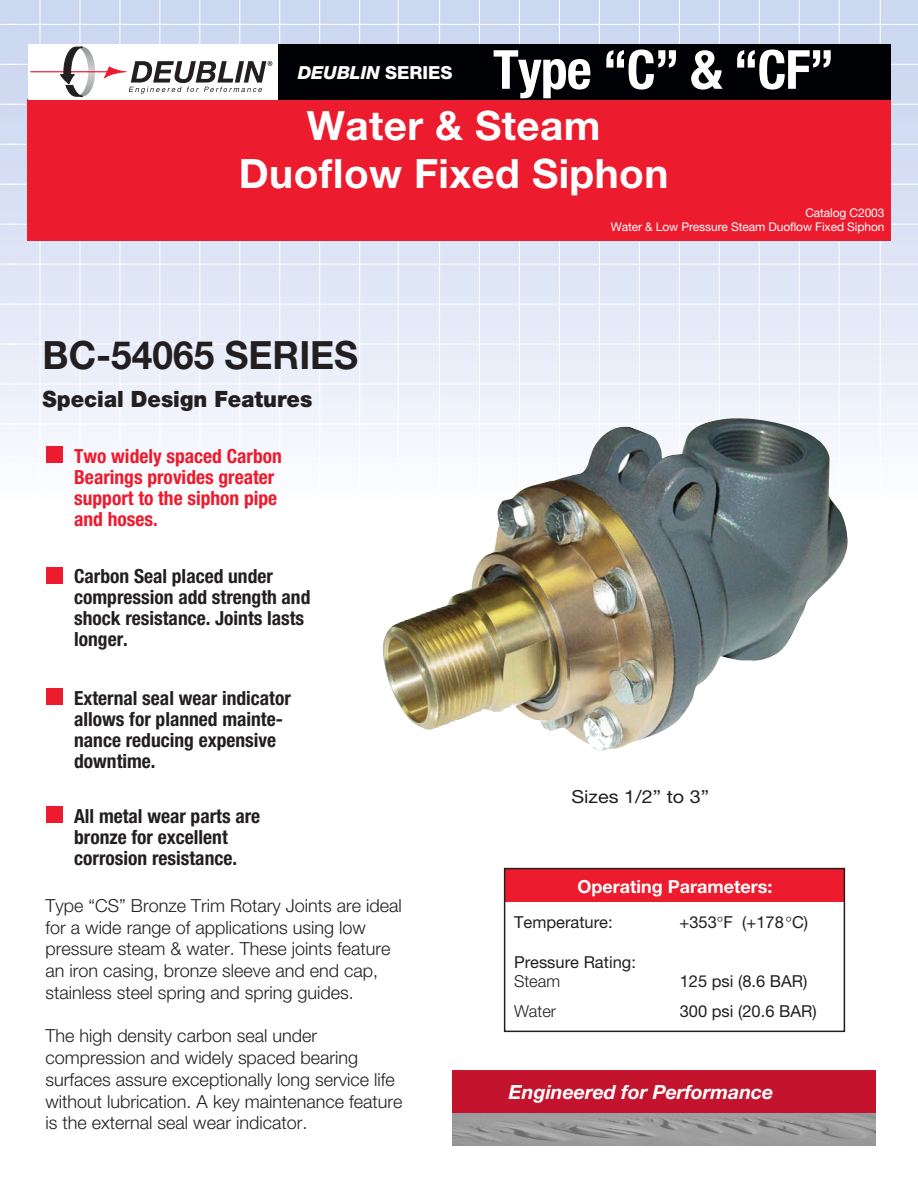
<style>
.page{position:relative;width:918px;height:1188px;background:#fff}
.page>*{position:absolute;margin:0;border:0;box-sizing:border-box;transform-origin:0 0}
.t1{font:700 condensed 54px "Helvetica Neue LT Pro";letter-spacing:-.02em;color:#fff}
.t2{font:700 40.5px/48.6px "Helvetica Neue LT Pro";letter-spacing:.01em;color:#fff;text-align:center}
.t3{font:700 39px "Helvetica Neue LT Pro";color:#231f20;scale:.95 1}
.t4{font:900 22.5px "Helvetica Neue LT Pro";color:#231f20;scale:.95 1}
.t5{font:700 condensed 19.5px/21px "Helvetica Neue LT Pro";color:#231f20}
.t6{font:700 condensed 19.5px/21px "Helvetica Neue LT Pro";color:#ed1b2e}
.t7{font:italic 700 19.5px "Helvetica Neue LT Pro";color:#fff}
.t8{font:300 18px/21.8px "Helvetica Neue LT Pro";color:#231f20}
.t9{font:700 18px "Helvetica Neue LT Pro";color:#fff}
.t10{font:18px "Helvetica Neue LT Pro";color:#231f20;scale:1.1 1}
.t11{font:italic 800 18px "Helvetica Neue LT Pro";color:#fff}
.t12{font:16.5px/30px "Helvetica Neue LT Pro";color:#231f20}
.t13{font:300 16.5px/30px "Helvetica Neue LT Pro";color:#231f20}
.t14{font:12px/14.4px "Helvetica Neue LT Pro";letter-spacing:-.01em;color:#fff;text-align:right}
.s1{font-style:normal}
</style>
<div class="page">
<div style="left:0;top:0;width:918px;height:512px;background:linear-gradient(to bottom,#c4d1ec,#fafcff)"></div>
<hr style="left:40px;top:0;width:1px;height:1188px;background:#fff">
<hr style="left:80px;top:0;width:1px;height:1188px;background:#fff">
<hr style="left:120px;top:0;width:1px;height:1188px;background:#fff">
<hr style="left:159px;top:0;width:1px;height:1188px;background:#fff">
<hr style="left:199px;top:0;width:1px;height:1188px;background:#fff">
<hr style="left:239px;top:0;width:1px;height:1188px;background:#fff">
<hr style="left:279px;top:0;width:1px;height:1188px;background:#fff">
<hr style="left:319px;top:0;width:1px;height:1188px;background:#fff">
<hr style="left:359px;top:0;width:1px;height:1188px;background:#fff">
<hr style="left:398px;top:0;width:1px;height:1188px;background:#fff">
<hr style="left:439px;top:0;width:1px;height:1188px;background:#fff">
<hr style="left:479px;top:0;width:1px;height:1188px;background:#fff">
<hr style="left:519px;top:0;width:1px;height:1188px;background:#fff">
<hr style="left:559px;top:0;width:1px;height:1188px;background:#fff">
<hr style="left:599px;top:0;width:1px;height:1188px;background:#fff">
<hr style="left:639px;top:0;width:1px;height:1188px;background:#fff">
<hr style="left:679px;top:0;width:1px;height:1188px;background:#fff">
<hr style="left:719px;top:0;width:1px;height:1188px;background:#fff">
<hr style="left:759px;top:0;width:1px;height:1188px;background:#fff">
<hr style="left:799px;top:0;width:1px;height:1188px;background:#fff">
<hr style="left:839px;top:0;width:1px;height:1188px;background:#fff">
<hr style="left:880px;top:0;width:1px;height:1188px;background:#fff">
<hr style="left:0;top:24px;width:918px;height:1px;background:#fff">
<hr style="left:0;top:64px;width:918px;height:1px;background:#fff">
<hr style="left:0;top:104px;width:918px;height:1px;background:#fff">
<hr style="left:0;top:144px;width:918px;height:1px;background:#fff">
<hr style="left:0;top:184px;width:918px;height:1px;background:#fff">
<hr style="left:0;top:224px;width:918px;height:1px;background:#fff">
<hr style="left:0;top:264px;width:918px;height:1px;background:#fff">
<hr style="left:0;top:304px;width:918px;height:1px;background:#fff">
<hr style="left:0;top:344px;width:918px;height:1px;background:#fff">
<hr style="left:0;top:384px;width:918px;height:1px;background:#fff">
<hr style="left:0;top:424px;width:918px;height:1px;background:#fff">
<hr style="left:0;top:464px;width:918px;height:1px;background:#fff">
<hr style="left:0;top:504px;width:918px;height:1px;background:#fff">
<svg style="left:0;top:0;width:8px;height:512px"></svg>
<div style="left:505px;top:869px;width:339px;height:33px;background:#ed1b2e"></div>
<div style="left:46px;top:446px;width:17px;height:17px;background:#ed1b2e"></div>
<div style="left:46px;top:567px;width:17px;height:16px;background:#ed1b2e"></div>
<div style="left:46px;top:688px;width:17px;height:17px;background:#ed1b2e"></div>
<div style="left:46px;top:806px;width:17px;height:17px;background:#ed1b2e"></div>
<div style="left:504px;top:868px;width:341px;height:164px;border:2px solid #231f20"></div>
<img style="left:383px;top:418px;width:465px;height:333px">
<div style="left:27px;top:100px;width:864px;height:141px;background:#ed1b2e"></div>
<div style="left:278px;top:45px;width:613px;height:55px;background:#000104"></div>
<div style="left:28px;top:45px;width:250px;height:55px;background:#fff"></div>
<hr style="left:71px;top:71px;width:38px;height:1px;background:#ed1b2e">
<hr style="left:30px;top:71px;width:34px;height:1px;background:#ed1b2e">
<svg style="left:104px;top:61px;width:168px;height:33px"></svg>
<svg style="left:60px;top:47px;width:35px;height:50px"></svg>
<div style="left:452px;top:1070px;width:423px;height:45px;background:#c4142d"></div>
<img style="left:452px;top:1114px;width:423px;height:31px">
<p class="t11" style="left:298px;top:62px;width:156px">DEUBLIN <span class="s1">SERIES</span></p>
<h1 class="t1" style="left:493px;top:50px;width:343px">Type “C” &amp; “CF”</h1>
<h2 class="t2" style="left:239px;top:104px;width:431px">Water &amp; Steam<br>Duoflow Fixed Siphon</h2>
<h3 class="t3" style="left:43px;top:341px;width:334px">BC-54065 SERIES</h3>
<p class="t4" style="left:43px;top:391px;width:285px">Special Design Features</p>
<p class="t6" style="left:74px;top:447px;width:209px">Two widely spaced Carbon<br>Bearings provides greater support to the siphon pipe and hoses.</p>
<p class="t5" style="left:74px;top:568px;width:238px">Carbon Seal placed under compression add strength and shock resistance. Joints lasts longer.</p>
<p class="t5" style="left:74px;top:689px;width:218px">External seal wear indicator allows for planned mainte&shy;nance reducing expensive downtime.</p>
<p class="t5" style="left:74px;top:807px;width:188px">All metal wear parts are bronze for excellent corrosion resistance.</p>
<p class="t8" style="left:46px;top:896px;width:358px">Type “CS” Bronze Trim Rotary Joints are ideal for a wide range of applications using low pressure steam &amp; water. These joints feature an iron casing, bronze sleeve and end cap, stainless steel spring and spring guides.</p>
<p class="t8" style="left:46px;top:1027px;width:358px">The high density carbon seal under compression and widely spaced bearing surfaces assure exceptionally long service life without lubrication. A key maintenance feature is the external seal wear indicator.</p>
<p class="t14" style="left:611px;top:207px;width:275px">Catalog C2003<br>Water &amp; Low Pressure Steam Duoflow Fixed Siphon</p>
<p class="t10" style="left:571px;top:790px;width:127px">Sizes 1/2” to 3”</p>
<p class="t9" style="left:577px;top:880px;width:196px">Operating Parameters:</p>
<p class="t12" style="left:514px;top:908px;width:100px">Temperature:</p>
<p class="t12" style="left:679px;top:908px;width:130px">+353 F (+178 C)</p>
<p class="t12" style="left:514px;top:948px;width:123px">Pressure Rating:</p>
<p class="t13" style="left:514px;top:968px;width:48px">Steam<br>Water</p>
<p class="t12" style="left:680px;top:968px;width:138px">125 psi (8.6 BAR)<br>300 psi (20.6 BAR)</p>
<p class="t7" style="left:509px;top:1085px;width:266px">Engineered for Performance</p>
</div>
